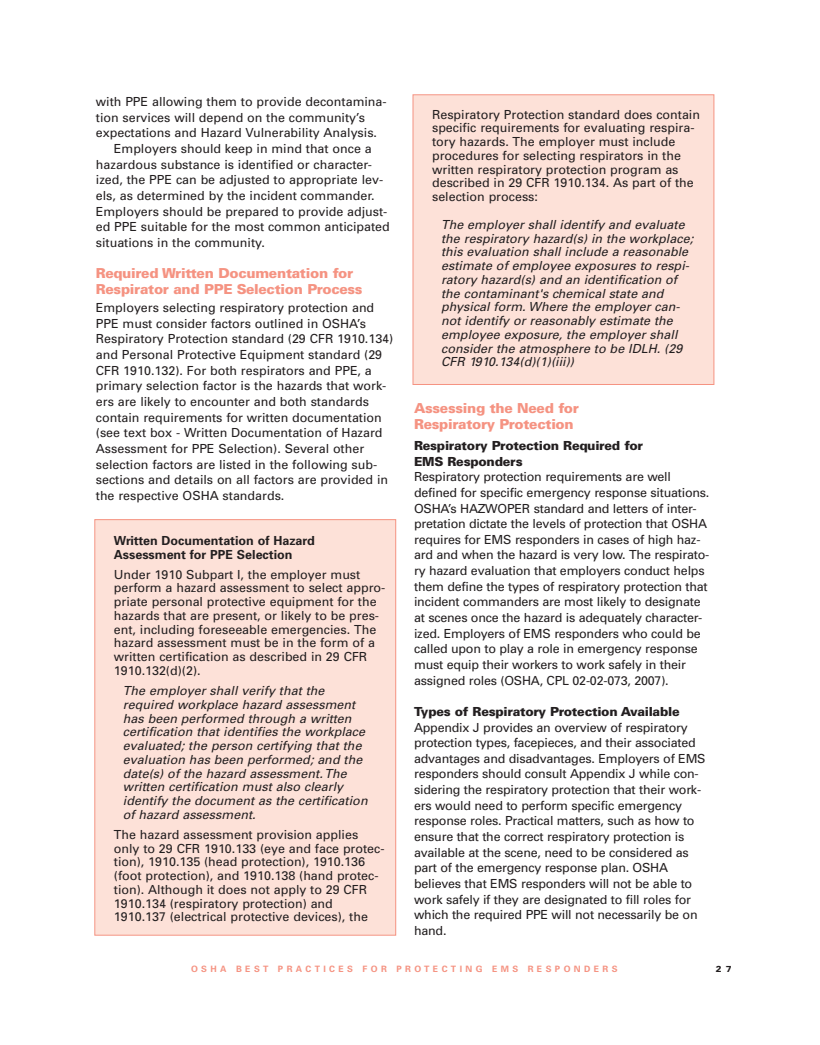
<style>
.page{position:relative;width:820px;height:1045px;background:#fff}
.page>*{position:absolute;margin:0;border:0;box-sizing:border-box;transform-origin:0 0}
.t1{font:900 13.75px/15.6px "Univers";letter-spacing:-.02em;color:#f59382}
.t2{font:12.5px/13.8px "Univers";color:#231f20}
.t3{font:12.5px/15.6px "Univers";letter-spacing:-.02em;color:#231f20}
.t4{font:italic 12.5px/13.8px "Univers";letter-spacing:.005em;color:#231f20}
.t5{font:900 12.5px/15.6px "Univers";letter-spacing:-.02em;color:#231f20}
.t6{font:700 12.5px/13.8px "Univers";color:#231f20}
.t7{font:700 8.75px "Univers";letter-spacing:.39em;color:#f59382}
.t8{font:900 8.75px "Univers";color:#231f20}
</style>
<div class="page">
<div style="left:413px;top:95px;width:300px;height:289px;background:#fde1d8"></div>
<div style="left:412px;top:94px;width:301px;height:290px;border:1px solid #f59382"></div>
<div style="left:95px;top:519px;width:300px;height:415px;background:#fde1d8"></div>
<div style="left:94px;top:519px;width:301px;height:416px;border:1px solid #f59382"></div>
<p class="t2" style="left:96px;top:96px;width:292px">with PPE allowing them to provide decontamina-</p>
<p class="t2" style="left:96px;top:111px;width:270px">tion services will depend on the community’s</p>
<p class="t2" style="left:96px;top:127px;width:282px">expectations and Hazard Vulnerability Analysis.</p>
<p class="t2" style="left:114px;top:143px;width:259px">Employers should keep in mind that once a</p>
<p class="t2" style="left:96px;top:158px;width:277px">hazardous substance is identified or character-</p>
<p class="t2" style="left:96px;top:174px;width:289px">ized, the PPE can be adjusted to appropriate lev-</p>
<p class="t2" style="left:96px;top:190px;width:280px">els, as determined by the incident commander.</p>
<p class="t2" style="left:96px;top:205px;width:293px">Employers should be prepared to provide adjust-</p>
<p class="t2" style="left:96px;top:221px;width:295px">ed PPE suitable for the most common anticipated</p>
<p class="t2" style="left:96px;top:236px;width:170px">situations in the community.</p>
<p class="t1" style="left:96px;top:266px;width:268px">Required Written Documentation for<br>Respirator and PPE Selection Process</p>
<p class="t2" style="left:96px;top:301px;width:299px;line-height:15.6px">Employers selecting respiratory protection and PPE must consider factors outlined in OSHA’s Respiratory Protection standard (29 CFR 1910.134) and Personal Protective Equipment standard (29<br>CFR 1910.132). For both respirators and PPE, a primary selection factor is the hazards that work&shy;ers are likely to encounter and both standards contain requirements for written documentation (see text box - Written Documentation of Hazard Assessment for PPE Selection). Several other selection factors are listed in the following sub&shy;sections and details on all factors are provided in the respective OSHA standards.</p>
<p class="t6" style="left:114px;top:534px;width:202px">Written Documentation of Hazard<br>Assessment for PPE Selection</p>
<p class="t2" style="left:114px;top:568px;width:273px">Under 1910 Subpart I, the employer must perform a hazard assessment to select appro&shy;priate personal protective equipment for the hazards that are present, or likely to be pres&shy;ent, including foreseeable emergencies. The hazard assessment must be in the form of a written certification as described in 29 CFR 1910.132(d)(2).</p>
<p class="t4" style="left:123px;top:684px;width:246px">The employer shall verify that the required workplace hazard assessment has been performed through a written certification that identifies the workplace evaluated; the person certifying that the evaluation has been performed; and the date(s) of the hazard assessment.The written certification must also clearly identify the document as the certification of hazard assessment.</p>
<p class="t2" style="left:114px;top:828px;width:272px">The hazard assessment provision applies only to 29 CFR 1910.133 (eye and face protec&shy;tion), 1910.135 (head protection), 1910.136 (foot protection), and 1910.138 (hand protec&shy;tion). Although it does not apply to 29 CFR 1910.134 (respiratory protection) and 1910.137 (electrical protective devices), the</p>
<p class="t2" style="left:432px;top:108px;width:269px">Respiratory Protection standard does contain specific requirements for evaluating respira&shy;tory hazards. The employer must include procedures for selecting respirators in the written respiratory protection program as described in 29 CFR 1910.134. As part of the selection process:</p>
<p class="t4" style="left:441px;top:218px;width:253px">The employer shall identify and evaluate the respiratory hazard(s) in the workplace; this evaluation shall include a reasonable estimate of employee exposures to respi&shy;ratory hazard(s) and an identification of the contaminant's chemical state and physical form. Where the employer can&shy;not identify or reasonably estimate the employee exposure, the employer shall consider the atmosphere to be IDLH. (29<br>CFR 1910.134(d)(1)(iii))</p>
<p class="t1" style="left:414px;top:401px;width:166px">Assessing the Need for<br>Respiratory Protection</p>
<p class="t5" style="left:414px;top:438px;width:230px">Respiratory Protection Required for<br>EMS Responders</p>
<p class="t3" style="left:414px;top:470px;width:297px">Respiratory protection requirements are well defined for specific emergency response situations.<br>OSHA’s HAZWOPER standard and letters of inter&shy;pretation dictate the levels of protection that OSHA requires for EMS responders in cases of high haz&shy;ard and when the hazard is very low. The respirato&shy;ry hazard evaluation that employers conduct helps them define the types of respiratory protection that incident commanders are most likely to designate at scenes once the hazard is adequately character&shy;ized. Employers of EMS responders who could be called upon to play a role in emergency response must equip their workers to work safely in their assigned roles (OSHA, CPL 02-02-073, 2007).</p>
<p class="t5" style="left:414px;top:704px;width:267px">Types of Respiratory Protection Available</p>
<p class="t3" style="left:414px;top:720px;width:293px">Appendix J provides an overview of respiratory protection types, facepieces, and their associated advantages and disadvantages. Employers of EMS responders should consult Appendix J while con&shy;sidering the respiratory protection that their work&shy;ers would need to perform specific emergency response roles. Practical matters, such as how to ensure that the correct respiratory protection is available at the scene, need to be considered as part of the emergency response plan. OSHA believes that EMS responders will not be able to work safely if they are designated to fill roles for which the required PPE will not necessarily be on hand.</p>
<p class="t7" style="left:191px;top:965px;width:428px">OSHA BEST PRACTICES FOR PROTECTING EMS RESPONDERS</p>
<p class="t8" style="left:715px;top:965px;width:17px">2 7</p>
</div>
